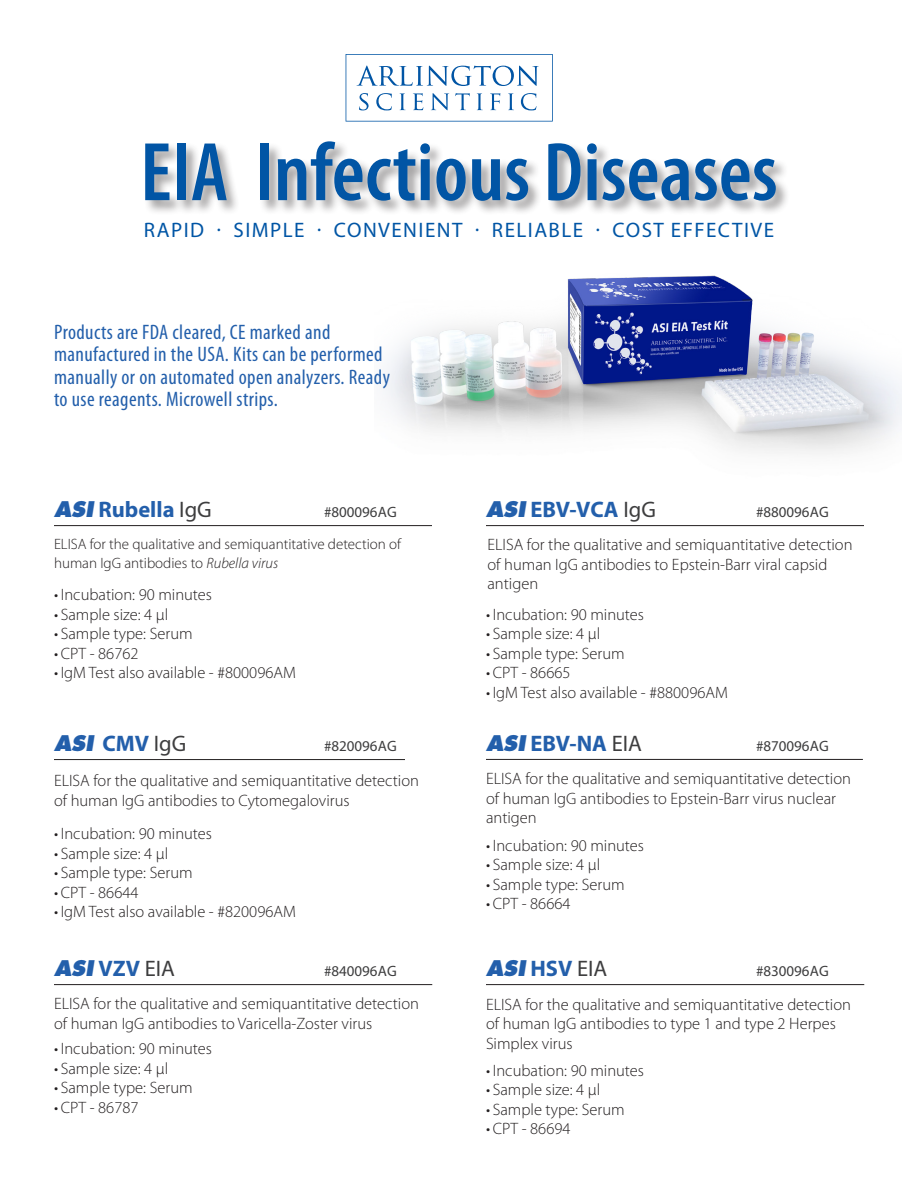
<style>
.page{position:relative;width:918px;height:1188px;background:#fff}
.page>*{position:absolute;margin:0;border:0;box-sizing:border-box;transform-origin:0 0}
.t1{font:600 condensed 84px "Myriad Pro";color:#0155a5}
.t2{font:700 22.5px "Myriad Pro";color:#235fab}
.t3{font:condensed 21px/22.5px "Myriad Pro";letter-spacing:.02em;color:#235fab}
.t4{font:21px "Myriad Pro";letter-spacing:.07em;color:#0155a5}
.t5{font:italic 800 21px "Futura Std";color:#235fab}
.t6{font:300 16.5px/19.5px "Myriad Pro";color:#231f20}
.t7{font:300 15px/19.5px "Myriad Pro";color:#231f20}
.t8{font:15px "Myriad Pro";color:#3e3e3f}
.s1{font-family:"Futura Std";font-weight:800;font-style:italic;font-size:21px}
.s2{font-weight:400;color:#3e3e3f}
.s3{font-style:italic}
.s4{font-family:"Myriad Pro";font-weight:700;font-style:normal;font-size:22.5px}
.s5{font-family:"Myriad Pro";font-weight:400;font-style:normal;font-size:22.5px;color:#3e3e3f}
</style>
<div class="page">
<img style="left:384px;top:275px;width:518px;height:179px">
<hr style="left:54px;top:525px;width:378px;height:1px;background:#231f20">
<hr style="left:486px;top:525px;width:378px;height:1px;background:#231f20">
<hr style="left:54px;top:759px;width:351px;height:1px;background:#231f20">
<hr style="left:486px;top:759px;width:377px;height:1px;background:#231f20">
<hr style="left:486px;top:984px;width:378px;height:1px;background:#231f20">
<hr style="left:54px;top:984px;width:378px;height:1px;background:#231f20">
<svg style="left:346px;top:54px;width:207px;height:68px"></svg>
<div style="left:144px;top:140px;width:646px;height:76px;background:#231f20;opacity:.42"></div>
<p class="t1" style="left:140px;top:121px;width:639px">EIA Infectious Diseases</p>
<p class="t4" style="left:144px;top:217px;width:632px">RAPID · SIMPLE · CONVENIENT · RELIABLE · COST EFFECTIVE</p>
<p class="t3" style="left:54px;top:320px;width:337px">Products are FDA cleared, CE marked and manufactured in the USA. Kits can be performed manually or on automated open analyzers. Ready to use reagents. Microwell strips.</p>
<p class="t2" style="left:54px;top:495px;width:159px"><span class="s1">ASI</span> Rubella <span class="s2">IgG</span></p>
<p class="t8" style="left:324px;top:503px;width:74px">#800096AG</p>
<p class="t7" style="left:54px;top:534px;width:349px">ELISA for the qualitative and semiquantitative detection of human IgG antibodies to <span class="s3">Rubella virus</span></p>
<p class="t6" style="left:54px;top:585px;width:160px">• Incubation: 90 minutes</p>
<p class="t6" style="left:54px;top:605px;width:116px">• Sample size: 4 µl</p>
<p class="t6" style="left:54px;top:624px;width:140px">• Sample type: Serum</p>
<p class="t6" style="left:54px;top:644px;width:86px">• CPT - 86762</p>
<p class="t6" style="left:54px;top:663px;width:243px">• IgM Test also available - #800096AM</p>
<p class="t5" style="left:54px;top:729px;width:134px">ASI <span class="s4">CMV</span> <span class="s5">IgG</span></p>
<p class="t8" style="left:324px;top:736px;width:74px">#820096AG</p>
<p class="t6" style="left:54px;top:771px;width:367px">ELISA for the qualitative and semiquantitative detection of human IgG antibodies to Cytomegalovirus</p>
<p class="t6" style="left:54px;top:824px;width:160px">• Incubation: 90 minutes</p>
<p class="t6" style="left:54px;top:843px;width:116px">• Sample size: 4 µl</p>
<p class="t6" style="left:54px;top:863px;width:140px">• Sample type: Serum</p>
<p class="t6" style="left:54px;top:882px;width:86px">• CPT - 86644</p>
<p class="t6" style="left:54px;top:902px;width:243px">• IgM Test also available - #820096AM</p>
<p class="t5" style="left:54px;top:955px;width:123px">ASI <span class="s4">VZV</span> <span class="s5">EIA</span></p>
<p class="t8" style="left:324px;top:962px;width:74px">#840096AG</p>
<p class="t6" style="left:54px;top:994px;width:367px">ELISA for the qualitative and semiquantitative detection of human IgG antibodies to Varicella-Zoster virus</p>
<p class="t6" style="left:54px;top:1039px;width:160px">• Incubation: 90 minutes</p>
<p class="t6" style="left:54px;top:1058px;width:116px">• Sample size: 4 µl</p>
<p class="t6" style="left:54px;top:1078px;width:140px">• Sample type: Serum</p>
<p class="t6" style="left:54px;top:1097px;width:86px">• CPT - 86787</p>
<p class="t2" style="left:486px;top:495px;width:172px"><span class="s1">ASI</span> EBV-VCA <span class="s2">IgG</span></p>
<p class="t8" style="left:756px;top:503px;width:74px">#880096AG</p>
<p class="t6" style="left:488px;top:535px;width:367px">ELISA for the qualitative and semiquantitative detection of human IgG antibodies to Epstein-Barr viral capsid antigen</p>
<p class="t6" style="left:486px;top:604px;width:160px">• Incubation: 90 minutes</p>
<p class="t6" style="left:486px;top:624px;width:116px">• Sample size: 4 µl</p>
<p class="t6" style="left:486px;top:643px;width:140px">• Sample type: Serum</p>
<p class="t6" style="left:486px;top:663px;width:86px">• CPT - 86665</p>
<p class="t6" style="left:486px;top:682px;width:243px">• IgM Test also available - #880096AM</p>
<p class="t2" style="left:486px;top:728px;width:158px"><span class="s1">ASI</span> EBV-NA <span class="s2">EIA</span></p>
<p class="t8" style="left:756px;top:736px;width:74px">#870096AG</p>
<p class="t6" style="left:486px;top:769px;width:367px">ELISA for the qualitative and semiquantitative detection of human IgG antibodies to Epstein-Barr virus nuclear antigen</p>
<p class="t6" style="left:486px;top:836px;width:160px">• Incubation: 90 minutes</p>
<p class="t6" style="left:486px;top:855px;width:116px">• Sample size: 4 µl</p>
<p class="t6" style="left:486px;top:875px;width:140px">• Sample type: Serum</p>
<p class="t6" style="left:486px;top:894px;width:86px">• CPT - 86664</p>
<p class="t5" style="left:486px;top:955px;width:123px">ASI <span class="s4">HSV</span> <span class="s5">EIA</span></p>
<p class="t8" style="left:756px;top:962px;width:74px">#830096AG</p>
<p class="t6" style="left:486px;top:994px;width:367px">ELISA for the qualitative and semiquantitative detection of human IgG antibodies to type 1 and type 2 Herpes<br>Simplex virus</p>
<p class="t6" style="left:486px;top:1060px;width:160px">• Incubation: 90 minutes</p>
<p class="t6" style="left:486px;top:1080px;width:116px">• Sample size: 4 µl</p>
<p class="t6" style="left:486px;top:1099px;width:140px">• Sample type: Serum</p>
<p class="t6" style="left:486px;top:1119px;width:86px">• CPT - 86694</p>
</div>
